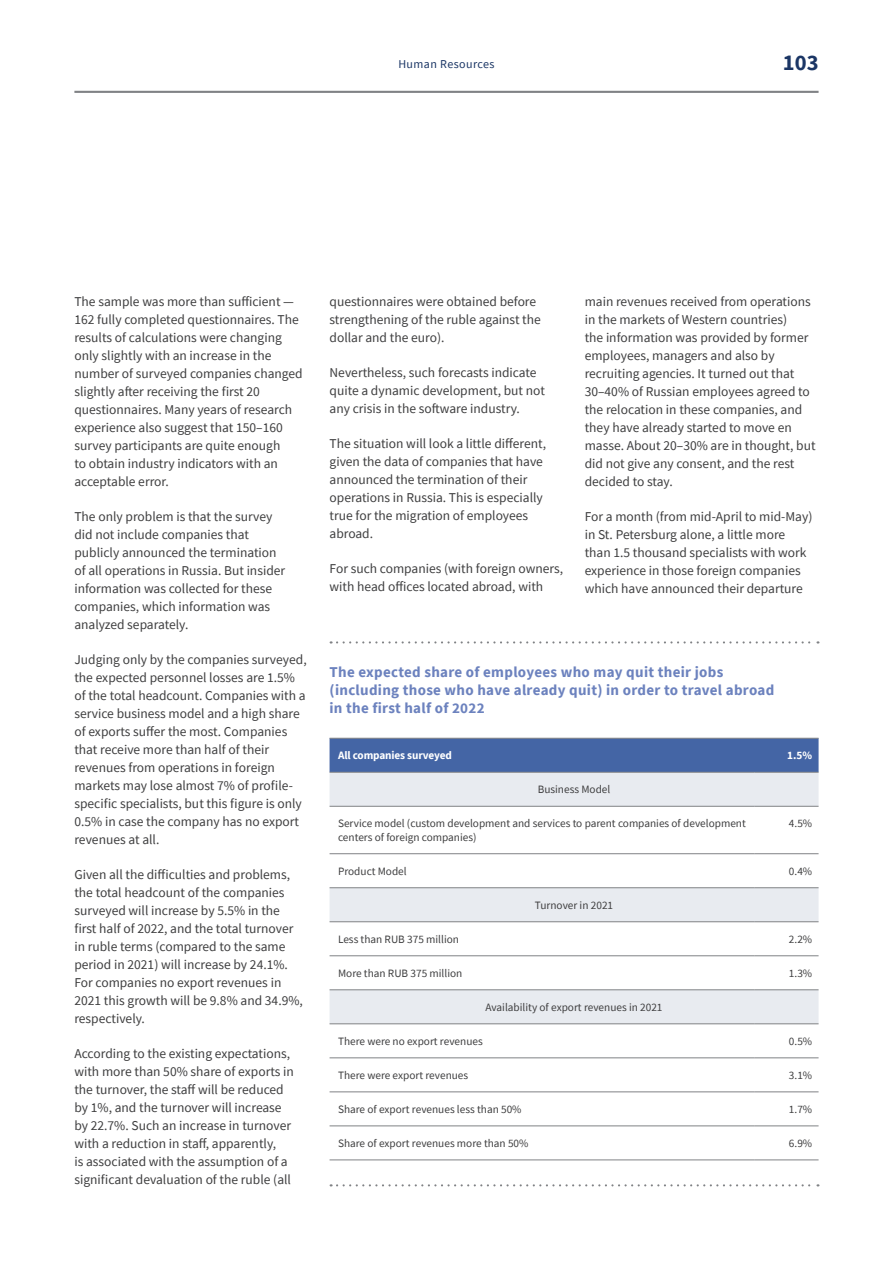
<style>
.page{position:relative;width:893px;height:1263px;background:#fff}
.page>*{position:absolute;margin:0;border:0;box-sizing:border-box;transform-origin:0 0}
.t1{font:700 22.5px "Source Sans Pro";color:#1b3665}
.t2{font:700 15px/18px "Source Sans Pro";letter-spacing:.02em;color:#6c82be}
.t3{font:13.5px/18px "Source Sans Pro";color:#3e3e3f}
.t4{font:12px "Source Sans Pro";letter-spacing:.035em;color:#1b3665}
.t5{font:11.25px/13.5px "Source Sans Pro";color:#3e3e3f}
.t6{font:700 11.25px "Source Sans Pro";letter-spacing:-.01em;color:#fff}
</style>
<div class="page">
<hr style="left:74px;top:91px;width:745px;height:2px;background:#808285">
<svg style="left:331px;top:641px;width:487px;height:2px"></svg>
<svg style="left:331px;top:1184px;width:487px;height:2px"></svg>
<div style="left:330px;top:739px;width:489px;height:33px;background:#4465a5"></div>
<svg style="left:330px;top:773px;width:489px;height:250px"></svg>
<hr style="left:330px;top:772px;width:425px;height:1px;background:#808285">
<hr style="left:755px;top:772px;width:64px;height:1px;background:#808285">
<hr style="left:330px;top:806px;width:425px;height:1px;background:#808285">
<hr style="left:755px;top:806px;width:64px;height:1px;background:#808285">
<hr style="left:330px;top:853px;width:425px;height:1px;background:#808285">
<hr style="left:755px;top:853px;width:64px;height:1px;background:#808285">
<hr style="left:330px;top:887px;width:425px;height:1px;background:#808285">
<hr style="left:755px;top:887px;width:64px;height:1px;background:#808285">
<hr style="left:330px;top:921px;width:425px;height:1px;background:#808285">
<hr style="left:755px;top:921px;width:64px;height:1px;background:#808285">
<hr style="left:330px;top:955px;width:425px;height:1px;background:#808285">
<hr style="left:755px;top:955px;width:64px;height:1px;background:#808285">
<hr style="left:330px;top:989px;width:425px;height:1px;background:#808285">
<hr style="left:755px;top:989px;width:64px;height:1px;background:#808285">
<hr style="left:330px;top:1023px;width:425px;height:1px;background:#808285">
<hr style="left:755px;top:1023px;width:64px;height:1px;background:#808285">
<hr style="left:330px;top:1057px;width:425px;height:1px;background:#808285">
<hr style="left:755px;top:1057px;width:64px;height:1px;background:#808285">
<hr style="left:330px;top:1091px;width:425px;height:1px;background:#808285">
<hr style="left:755px;top:1091px;width:64px;height:1px;background:#808285">
<hr style="left:330px;top:1125px;width:425px;height:1px;background:#808285">
<hr style="left:755px;top:1125px;width:64px;height:1px;background:#808285">
<hr style="left:330px;top:1159px;width:425px;height:1px;background:#808285">
<hr style="left:755px;top:1159px;width:64px;height:1px;background:#808285">
<hr style="left:330px;top:738px;width:425px;height:1px;background:#808285">
<hr style="left:755px;top:738px;width:64px;height:1px;background:#808285">
<p class="t4" style="left:398px;top:56px;width:98px">Human Resources</p>
<h1 class="t1" style="left:783px;top:47px;width:37px">103</h1>
<p class="t3" style="left:74px;top:292px;width:230px">The sample was more than sufficient — 162 fully completed questionnaires. The results of calculations were changing only slightly with an increase in the number of surveyed companies changed slightly after receiving the first 20 questionnaires. Many years of research experience also suggest that 150–160 survey participants are quite enough<br>to obtain industry indicators with an acceptable error.</p>
<p class="t3" style="left:74px;top:507px;width:212px">The only problem is that the survey did not include companies that publicly announced the termination of all operations in Russia. But insider information was collected for these companies, which information was analyzed separately.</p>
<p class="t3" style="left:74px;top:650px;width:234px">Judging only by the companies surveyed, the expected personnel losses are 1.5% of the total headcount. Companies with a service business model and a high share of exports suffer the most. Companies that receive more than half of their revenues from operations in foreign markets may lose almost 7% of profile&shy;specific specialists, but this figure is only 0.5% in case the company has no export revenues at all.</p>
<p class="t3" style="left:74px;top:865px;width:230px">Given all the difficulties and problems, the total headcount of the companies surveyed will increase by 5.5% in the first half of 2022, and the total turnover in ruble terms (compared to the same period in 2021) will increase by 24.1%.<br>For companies no export revenues in 2021 this growth will be 9.8% and 34.9%, respectively.</p>
<p class="t3" style="left:74px;top:1044px;width:221px">According to the existing expectations, with more than 50% share of exports in the turnover, the staff will be reduced by 1%, and the turnover will increase by 22.7%. Such an increase in turnover with a reduction in staff, apparently,<br>is associated with the assumption of a significant devaluation of the ruble (all</p>
<p class="t3" style="left:330px;top:292px;width:213px">questionnaires were obtained before strengthening of the ruble against the dollar and the euro).</p>
<p class="t3" style="left:330px;top:363px;width:217px">Nevertheless, such forecasts indicate quite a dynamic development, but not any crisis in the software industry.</p>
<p class="t3" style="left:330px;top:434px;width:218px">The situation will look a little different, given the data of companies that have announced the termination of their operations in Russia. This is especially true for the migration of employees abroad.</p>
<p class="t3" style="left:330px;top:559px;width:235px">For such companies (with foreign owners, with head offices located abroad, with</p>
<p class="t3" style="left:585px;top:292px;width:232px">main revenues received from operations in the markets of Western countries)<br>the information was provided by former employees, managers and also by recruiting agencies. It turned out that 30–40% of Russian employees agreed to the relocation in these companies, and they have already started to move en masse. About 20–30% are in thought, but did not give any consent, and the rest decided to stay.</p>
<p class="t3" style="left:585px;top:507px;width:229px">For a month (from mid-April to mid-May) in St. Petersburg alone, a little more than 1.5 thousand specialists with work experience in those foreign companies which have announced their departure</p>
<p class="t2" style="left:330px;top:662px;width:446px">The expected share of employees who may quit their jobs (including those who have already quit) in order to travel abroad in the first half of 2022</p>
<p class="t6" style="left:338px;top:748px;width:115px">All companies surveyed</p>
<p class="t6" style="left:787px;top:748px;width:26px">1.5%</p>
<p class="t5" style="left:538px;top:783px;width:74px">Business Model</p>
<p class="t5" style="left:338px;top:817px;width:409px">Service model (custom development and services to parent companies of development centers of foreign companies)</p>
<p class="t5" style="left:789px;top:817px;width:25px">4.5%</p>
<p class="t5" style="left:338px;top:864px;width:70px">Product Model</p>
<p class="t5" style="left:789px;top:864px;width:25px">0.4%</p>
<p class="t5" style="left:535px;top:898px;width:80px">Turnover in 2021</p>
<p class="t5" style="left:338px;top:932px;width:122px">Less than RUB 375 million</p>
<p class="t5" style="left:789px;top:932px;width:25px">2.2%</p>
<p class="t5" style="left:338px;top:966px;width:126px">More than RUB 375 million</p>
<p class="t5" style="left:789px;top:966px;width:25px">1.3%</p>
<p class="t5" style="left:486px;top:1000px;width:178px">Availability of export revenues in 2021</p>
<p class="t5" style="left:338px;top:1034px;width:146px">There were no export revenues</p>
<p class="t5" style="left:789px;top:1034px;width:25px">0.5%</p>
<p class="t5" style="left:338px;top:1068px;width:132px">There were export revenues</p>
<p class="t5" style="left:789px;top:1068px;width:25px">3.1%</p>
<p class="t5" style="left:338px;top:1102px;width:185px">Share of export revenues less than 50%</p>
<p class="t5" style="left:789px;top:1102px;width:25px">1.7%</p>
<p class="t5" style="left:338px;top:1136px;width:192px">Share of export revenues more than 50%</p>
<p class="t5" style="left:789px;top:1136px;width:25px">6.9%</p>
</div>
